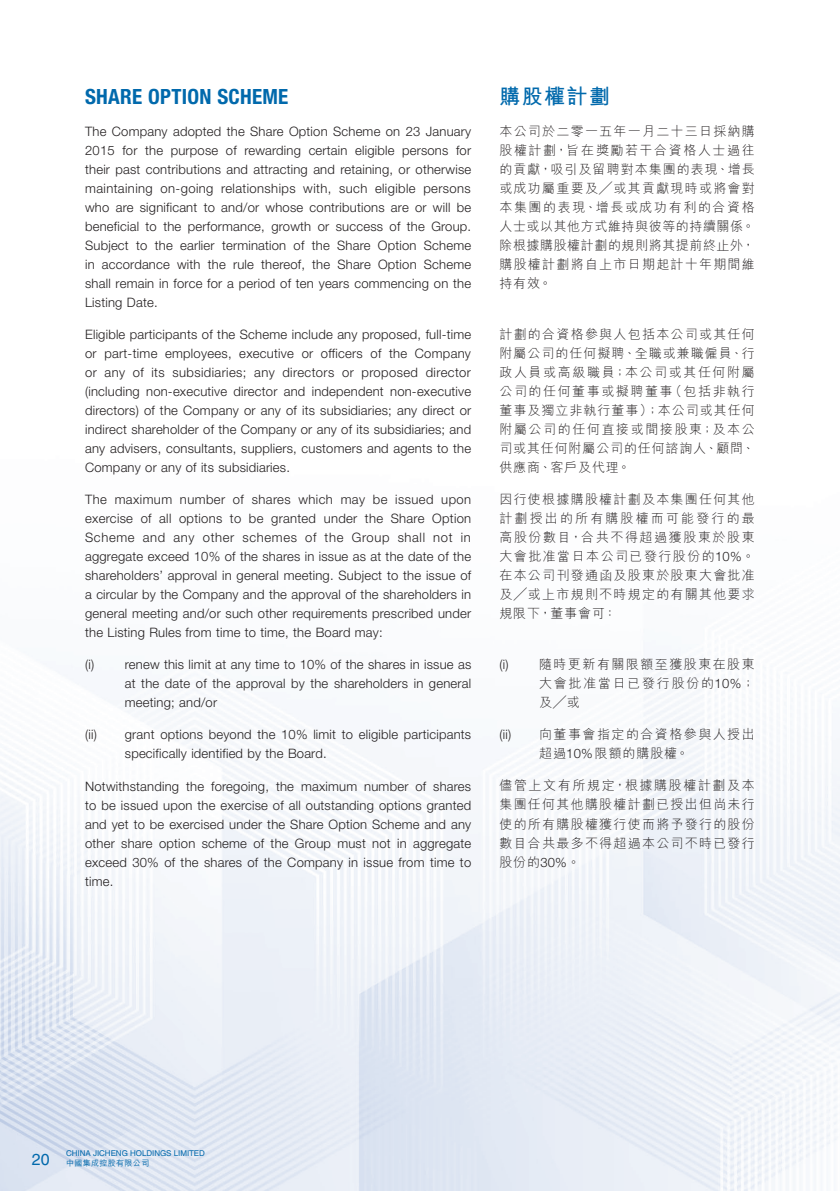
<style>
.page{position:relative;width:840px;height:1191px;background:#fff}
.page>*{position:absolute;margin:0;border:0;box-sizing:border-box;transform-origin:0 0}
.t1{font:700 condensed 21px "Helvetica Neue LT Std";letter-spacing:.01em;color:#0169ac}
.t2{font:700 21px "M Hei HK";letter-spacing:.06em;color:#0169ac}
.t3{font:300 13px/19px "Helvetica Neue LT Std";letter-spacing:.015em;color:#231f20;text-align:justify}
.t4{font:300 13px/19px "M Hei HK";letter-spacing:.095em;color:#231f20;text-align:justify}
.t5{font:8px "Helvetica LT Std";letter-spacing:-.005em;color:#0169ac}
.t6{font:500 8px "M Hei HK";letter-spacing:.045em;color:#0169ac}
.s1{font-family:"Helvetica Neue LT Std"}
</style>
<div class="page">
<img style="left:0;top:658px;width:839px;height:533px">
<h1 class="t1" style="left:85px;top:84px;width:205px">SHARE OPTION SCHEME</h1>
<p class="t3" style="left:85px;top:121px;width:387px">The Company adopted the Share Option Scheme on 23 January 2015 for the purpose of rewarding certain eligible persons for their past contributions and attracting and retaining, or otherwise maintaining on-going relationships with, such eligible persons who are significant to and/or whose contributions are or will be beneficial to the performance, growth or success of the Group.<br>Subject to the earlier termination of the Share Option Scheme in accordance with the rule thereof, the Share Option Scheme shall remain in force for a period of ten years commencing on the Listing Date.</p>
<p class="t3" style="left:85px;top:325px;width:387px">Eligible participants of the Scheme include any proposed, full-time or part-time employees, executive or officers of the Company or any of its subsidiaries; any directors or proposed director (including non-executive director and independent non-executive directors) of the Company or any of its subsidiaries; any direct or indirect shareholder of the Company or any of its subsidiaries; and any advisers, consultants, suppliers, customers and agents to the Company or any of its subsidiaries.</p>
<p class="t3" style="left:85px;top:490px;width:387px">The maximum number of shares which may be issued upon exercise of all options to be granted under the Share Option Scheme and any other schemes of the Group shall not in aggregate exceed 10% of the shares in issue as at the date of the shareholders’ approval in general meeting. Subject to the issue of a circular by the Company and the approval of the shareholders in general meeting and/or such other requirements prescribed under the Listing Rules from time to time, the Board may:</p>
<p class="t3" style="left:125px;top:655px;width:348px;text-indent:-40px">(i) renew this limit at any time to 10% of the shares in issue as at the date of the approval by the shareholders in general meeting; and/or</p>
<p class="t3" style="left:85px;top:725px;width:13px">(ii)</p>
<p class="t3" style="left:125px;top:725px;width:347px">grant options beyond the 10% limit to eligible participants specifically identified by the Board.</p>
<p class="t3" style="left:85px;top:776px;width:387px">Notwithstanding the foregoing, the maximum number of shares to be issued upon the exercise of all outstanding options granted and yet to be exercised under the Share Option Scheme and any other share option scheme of the Group must not in aggregate exceed 30% of the shares of the Company in issue from time to time.</p>
<h1 class="t2" style="left:499px;top:81px;width:112px">購股權計劃</h1>
<p class="t4" style="left:499px;top:121px;width:257px">本公司於二零一五年一月二十三日採納購股權計劃，旨在獎勵若干合資格人士過往的貢獻，吸引及留聘對本集團的表現、增長或成功屬重要及╱或其貢獻現時或將會對本集團的表現、增長或成功有利的合資格人士或以其他方式維持與彼等的持續關係。除根據購股權計劃的規則將其提前終止外，購股權計劃將自上市日期起計十年期間維持有效。</p>
<p class="t4" style="left:499px;top:324px;width:257px">計劃的合資格參與人包括本公司或其任何附屬公司的任何擬聘、全職或兼職僱員、行政人員或高級職員；本公司或其任何附屬公司的任何董事或擬聘董事（包括非執行董事及獨立非執行董事）；本公司或其任何附屬公司的任何直接或間接股東；及本公司或其任何附屬公司的任何諮詢人、顧問、供應商、客戶及代理。</p>
<p class="t4" style="left:499px;top:490px;width:257px">因行使根據購股權計劃及本集團任何其他計劃授出的所有購股權而可能發行的最高股份數目，合共不得超過獲股東於股東大會批准當日本公司已發行股份的<span class="s1">10%</span>。在本公司刊發通函及股東於股東大會批准及╱或上市規則不時規定的有關其他要求規限下，董事會可：</p>
<p class="t4" style="left:539px;top:655px;width:217px;text-indent:-40px"><span class="s1">(i)</span> 隨時更新有關限額至獲股東在股東大會批准當日已發行股份的<span class="s1">10%</span>；及╱或</p>
<p class="t3" style="left:499px;top:725px;width:13px">(ii)</p>
<p class="t4" style="left:539px;top:725px;width:217px">向董事會指定的合資格參與人授出超過<span class="s1">10%</span>限額的購股權。</p>
<p class="t4" style="left:499px;top:776px;width:257px">儘管上文有所規定，根據購股權計劃及本集團任何其他購股權計劃已授出但尚未行使的所有購股權獲行使而將予發行的股份數目合共最多不得超過本公司不時已發行股份的<span class="s1">30%</span>。</p>
<p class="t5" style="left:66px;top:1148px;width:140px">CHINA JICHENG HOLDINGS LIMITED</p>
<p class="t6" style="left:32px;top:1157px;width:119px"><sup>20</sup> 中國集成控股有限公司</p>
</div>
